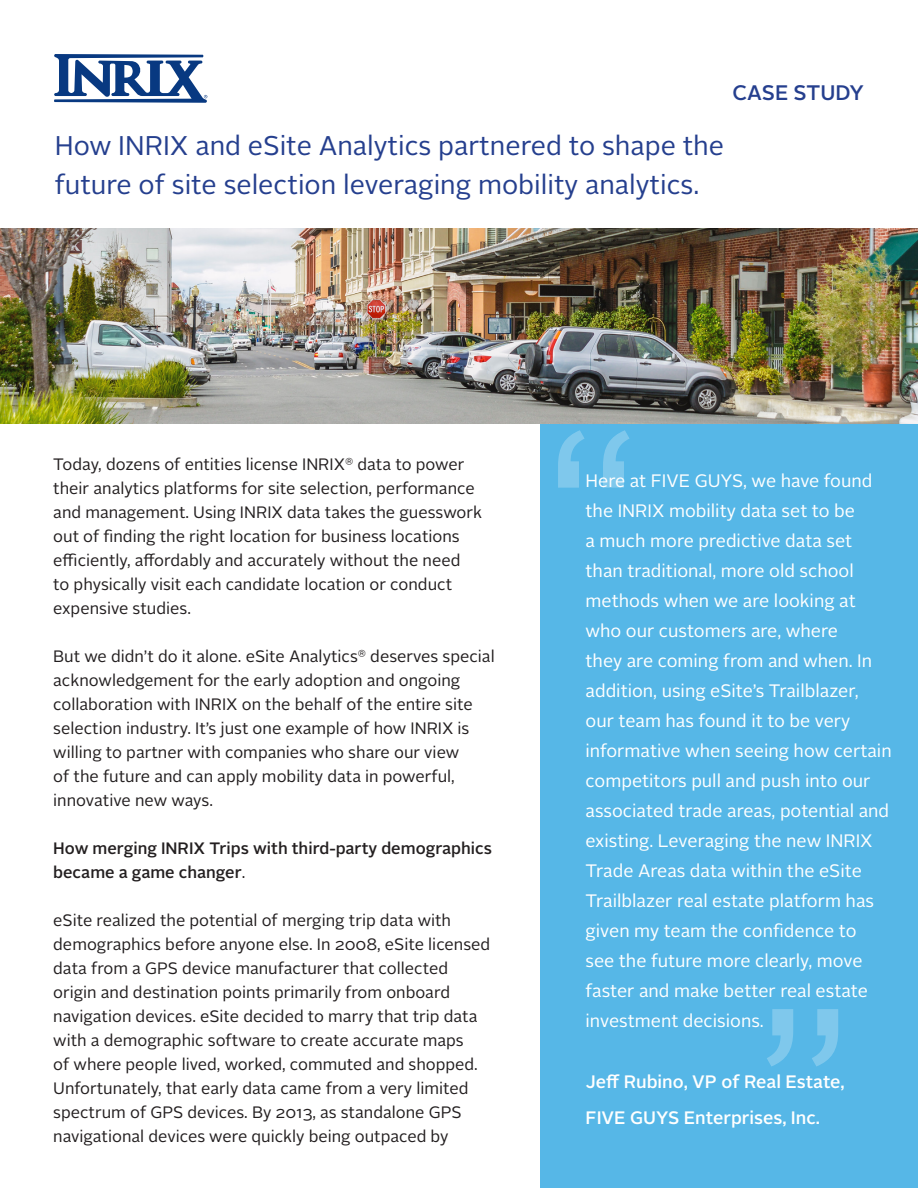
<style>
.page{position:relative;width:918px;height:1188px;background:#fff}
.page>*{position:absolute;margin:0;border:0;box-sizing:border-box;transform-origin:0 0}
.t1{font:225px "Alright Sans";color:#fff}
.t2{font:27px/39px "Alright Sans";color:#253f8e}
.t3{font:500 21px "Alright Sans";color:#253f8e}
.t4{font:18px/30px "Alright Sans";color:#fff}
.t5{font:500 18px/36px "Alright Sans";color:#fff}
.t6{font:16.5px/24px "Alright Sans";color:#231f20}
.t7{font:500 16.5px/24px "Alright Sans";color:#231f20}
.s1{font-weight:400}
</style>
<div class="page">
<div style="left:540px;top:423px;width:377px;height:765px;background:#56b7e7"></div>
<svg style="left:54px;top:54px;width:153px;height:49px"></svg>
<img style="left:0;top:229px;width:918px;height:194px">
<p class="t3" style="left:732px;top:78px;width:133px">CASE STUDY</p>
<p class="t2" style="left:55px;top:127px;width:671px">How INRIX and eSite Analytics partnered to shape the future of site selection leveraging mobility analytics.</p>
<p class="t6" style="left:53px;top:452px;width:430px">Today, dozens of entities license INRIX<sup>®</sup> data to power their analytics platforms for site selection, performance and management. Using INRIX data takes the guesswork out of finding the right location for business locations efficiently, affordably and accurately without the need<br>to physically visit each candidate location or conduct expensive studies.</p>
<p class="t6" style="left:53px;top:644px;width:443px">But we didn’t do it alone. eSite Analytics<sup>®</sup> deserves special acknowledgement for the early adoption and ongoing collaboration with INRIX on the behalf of the entire site selection industry. It’s just one example of how INRIX is willing to partner with companies who share our view<br>of the future and can apply mobility data in powerful, innovative new ways.</p>
<p class="t7" style="left:53px;top:836px;width:440px">How merging INRIX Trips with third-party demographics became a game changer<span class="s1">.</span></p>
<p class="t6" style="left:53px;top:908px;width:439px">eSite realized the potential of merging trip data with demographics before anyone else. In 2008, eSite licensed data from a GPS device manufacturer that collected origin and destination points primarily from onboard navigation devices. eSite decided to marry that trip data with a demographic software to create accurate maps<br>of where people lived, worked, commuted and shopped.<br>Unfortunately, that early data came from a very limited spectrum of GPS devices. By 2013, as standalone GPS navigational devices were quickly being outpaced by</p>
<h1 class="t1" style="left:544px;top:358px;width:96px">“</h1>
<p class="t4" style="left:586px;top:466px;width:308px">Here at FIVE GUYS, we have found the INRIX mobility data set to be<br>a much more predictive data set than traditional, more old school methods when we are looking at who our customers are, where<br>they are coming from and when. In addition, using eSite’s Trailblazer,<br>our team has found it to be very informative when seeing how certain competitors pull and push into our associated trade areas, potential and existing. Leveraging the new INRIX<br>Trade Areas data within the eSite<br>Trailblazer real estate platform has given my team the confidence to<br>see the future more clearly, move faster and make better real estate investment decisions.</p>
<h1 class="t1" style="left:852px;top:1139px;width:96px;rotate:-180deg">“</h1>
<p class="t5" style="left:586px;top:1064px;width:261px">Jeff Rubino, VP of Real Estate,<br>FIVE GUYS Enterprises, Inc.</p>
</div>
